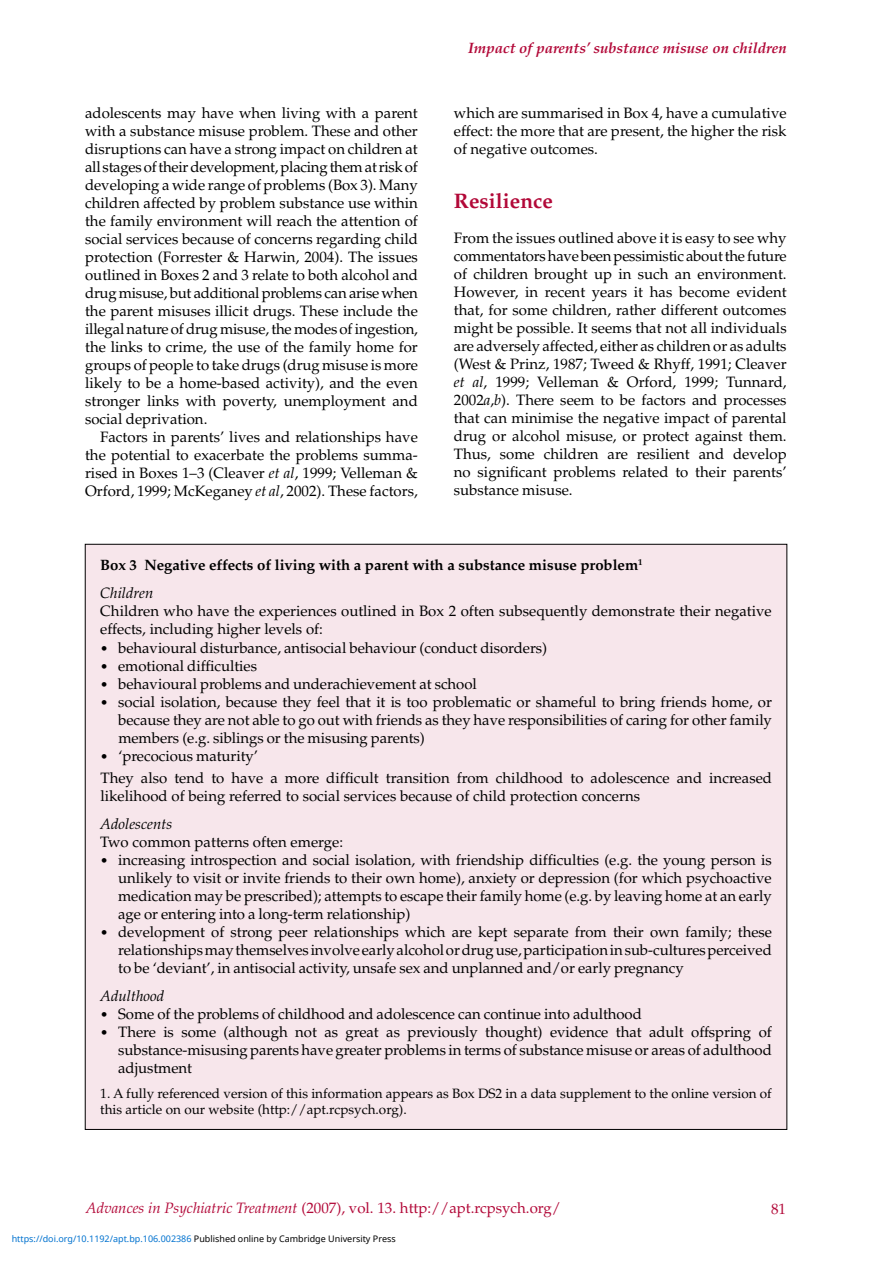
<style>
.page{position:relative;width:893px;height:1263px;background:#fff}
.page>*{position:absolute;margin:0;border:0;box-sizing:border-box;transform-origin:0 0}
.t1{font:700 21px "Palatino";color:#b20838}
.t2{font:15px/18px "Palatino";letter-spacing:-.005em;color:#000;text-align:justify}
.t3{font:700 15px/27.8px "Palatino";letter-spacing:-.005em;color:#000}
.t4{font:15px "Palatino";color:#b20838}
.t5{font:italic 700 15px "Palatino";color:#b20838}
.t6{font:italic 15px "Palatino";color:#000}
.t7{font:13.5px/18px "Palatino";color:#000}
.t8{font:9px "Noto Sans";color:#0172cf}
.s1{font-style:italic}
.s2{font-weight:400;font-style:italic}
.s3{color:#000}
</style>
<div class="page">
<div style="left:85px;top:544px;width:702px;height:585px;background:#f7e6eb"></div>
<p class="t2" style="left:85px;top:104px;width:334px">adolescents may have when living with a parent with a substance misuse problem. These and other disruptions can have a strong impact on children at all stagesoftheirdevelopment,placingthematriskof developing a wide range of problems (Box 3). Many children affected by problem substance use within the family environment will reach the attention of social services because of concerns regarding child protection (Forrester &amp; Harwin, 2004). The issues outlined in Boxes 2 and 3 relate to both alcohol and drug misuse, but additional problems can arise when the parent misuses illicit drugs. These include the illegal nature of drug misuse, the modes of ingestion, the links to crime, the use of the family home for groups of people to take drugs (drug misuse is more likely to be a home-based activity), and the even stronger links with poverty, unemployment and social deprivation.</p>
<p class="t2" style="left:85px;top:428px;width:334px;text-indent:15px">Factors in parents’ lives and relationships have the potential to exacerbate the problems summa&shy;rised in Boxes 1–3 (Cleaver <span class="s1">et al</span>, 1999; Velleman &amp; Orford, 1999; McKeganey <span class="s1">et al</span>, 2002). These factors,</p>
<p class="t5" style="left:468px;top:40px;width:320px">Impact of parents’ substance misuse on children</p>
<p class="t2" style="left:454px;top:104px;width:334px">which are summarised in Box 4, have a cumulative effect: the more that are present, the higher the risk of negative outcomes.</p>
<h1 class="t1" style="left:454px;top:188px;width:101px">Resilience</h1>
<p class="t2" style="left:454px;top:230px;width:334px">From the issues outlined above it is easy to see why commentatorshavebeenpessimistic aboutthe future of children brought up in such an environment.<br>However, in recent years it has become evident that, for some children, rather different outcomes might be possible. It seems that not all individuals are adversely affected, either as children or as adults (West &amp; Prinz, 1987; Tweed &amp; Rhyff, 1991; Cleaver <span class="s1">et al</span>, 1999; Velleman &amp; Orford, 1999; Tunnard, 2002<span class="s1">a</span>,<span class="s1">b</span>). There seem to be factors and processes that can minimise the negative impact of parental drug or alcohol misuse, or protect against them.<br>Thus, some children are resilient and develop no significant problems related to their parents’ substance misuse.</p>
<p class="t3" style="left:100px;top:551px;width:544px">Box 3 Negative effects of living with a parent with a substance misuse problem<sup>1<br></sup><span class="s2">Children</span></p>
<p class="t2" style="left:100px;top:602px;width:673px">Children who have the experiences outlined in Box 2 often subsequently demonstrate their negative</p>
<p class="t2" style="left:100px;top:620px;width:224px">effects, including higher levels of:</p>
<p class="t2" style="left:118px;top:639px;width:430px">behavioural disturbance, antisocial behaviour (conduct disorders)</p>
<p class="t2" style="left:118px;top:657px;width:140px">emotional difficulties</p>
<p class="t2" style="left:118px;top:675px;width:360px">behavioural problems and underachievement at school</p>
<p class="t2" style="left:118px;top:693px;width:655px">social isolation, because they feel that it is too problematic or shameful to bring friends home, or</p>
<p class="t2" style="left:118px;top:711px;width:655px">because they are not able to go out with friends as they have responsibilities of caring for other family</p>
<p class="t2" style="left:118px;top:729px;width:308px">members (e.g. siblings or the misusing parents)</p>
<p class="t2" style="left:118px;top:747px;width:141px">‘precocious maturity’</p>
<p class="t2" style="left:101px;top:769px;width:673px">They also tend to have a more difficult transition from childhood to adolescence and increased likelihood of being referred to social services because of child protection concerns</p>
<p class="t6" style="left:100px;top:815px;width:73px">Adolescents</p>
<p class="t2" style="left:118px;top:833px;width:655px;text-align:left;text-indent:-18px">Two common patterns often emerge:<br>increasing introspection and social isolation, with friendship difficulties (e.g. the young person is unlikely to visit or invite friends to their own home), anxiety or depression (for which psychoactive medication may be prescribed); attempts to escape their family home (e.g. by leaving home at an early age or entering into a long-term relationship)<br>development of strong peer relationships which are kept separate from their own family; these relationshipsmaythemselves involveearlyalcoholordruguse,participationinsub-culturesperceived to be ‘deviant’, in antisocial activity, unsafe sex and unplanned and/or early pregnancy</p>
<p class="t6" style="left:100px;top:987px;width:66px">Adulthood</p>
<p class="t2" style="left:118px;top:1005px;width:655px;text-align:left">Some of the problems of childhood and adolescence can continue into adulthood<br>There is some (although not as great as previously thought) evidence that adult offspring of substance-misusing parents have greater problems in terms of substance misuse or areas of adulthood adjustment</p>
<p class="t7" style="left:100px;top:1085px;width:673px;line-height:16.5px">1. A fully referenced version of this information appears as Box DS2 in a data supplement to the online version of this article on our website (http://apt.rcpsych.org).</p>
<p class="t7" style="left:100px;top:639px;width:10px;text-align:justify">• • • •</p>
<p class="t7" style="left:100px;top:747px;width:10px">•</p>
<p class="t7" style="left:100px;top:852px;width:10px">•</p>
<p class="t7" style="left:100px;top:924px;width:10px">•</p>
<p class="t7" style="left:100px;top:1005px;width:10px">• •</p>
<p class="t4" style="left:86px;top:1199px;width:477px"><span class="s1">Advances in Psychiatric Treatment</span> (2007), vol. 13. http://apt.rcpsych.org/</p>
<p class="t4" style="left:771px;top:1200px;width:16px">81</p>
<p class="t8" style="left:12px;top:1232px;width:386px">https://doi.org/10.1192/apt.bp.106.002386 <span class="s3">Published online by Cambridge University Press</span></p>
</div>
